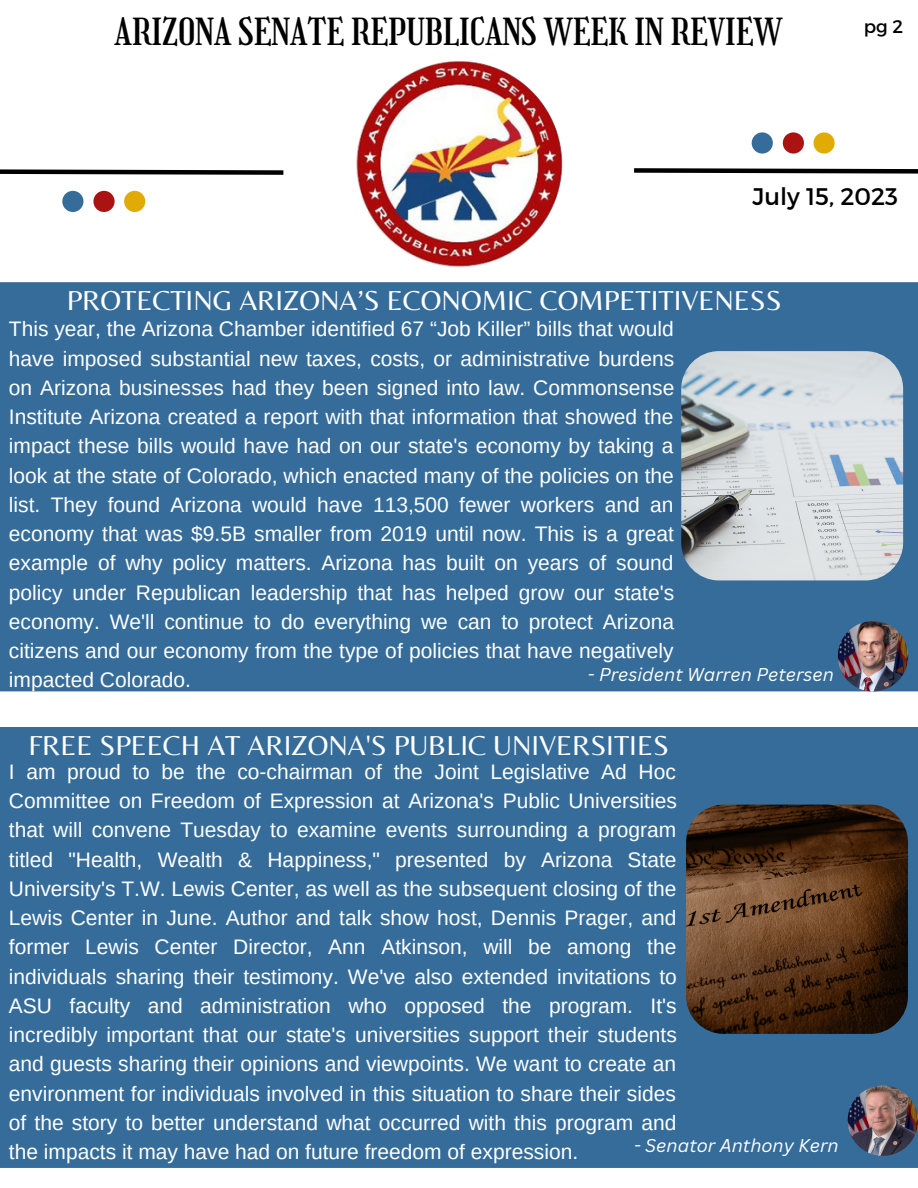
<style>
.page{position:relative;width:918px;height:1188px;background:#fff}
.page>*{position:absolute;margin:0;border:0;box-sizing:border-box;transform-origin:0 0}
.t1{font:36.45px "Girassol";color:#000}
.t2{font:28.5px "Belleza";color:#fff}
.t3{font:24px "Montserrat";color:#000}
.t4{font:21px/29.2px "Arimo";color:#fff;text-align:justify}
.t5{font:18.3px "Montserrat";color:#000}
.t6{font:italic 18px "Canva Sans";color:#fff}
</style>
<div class="page">
<svg style="left:0;top:169px;width:284px;height:6px;background:#3f3f3f"></svg>
<svg style="left:634px;top:168px;width:284px;height:6px;background:#3f3f3f"></svg>
<div style="left:0;top:282px;width:918px;height:409px;background:#356c9a"></div>
<div style="left:752px;top:132px;width:21px;height:22px;background:#356c9a;border-radius:50%"></div>
<div style="left:783px;top:132px;width:21px;height:22px;background:#ab1212;border-radius:50%"></div>
<div style="left:814px;top:132px;width:21px;height:22px;background:#dfab04;border-radius:50%"></div>
<div style="left:62px;top:191px;width:21px;height:21px;background:#356c9a;border-radius:50%"></div>
<div style="left:93px;top:191px;width:22px;height:21px;background:#ab1212;border-radius:50%"></div>
<div style="left:124px;top:191px;width:21px;height:21px;background:#dfab04;border-radius:50%"></div>
<div style="left:0;top:727px;width:918px;height:441px;background:#356c9a"></div>
<img style="left:356px;top:61px;width:206px;height:206px">
<img style="left:848px;top:1086px;width:70px;height:70px">
<img style="left:686px;top:805px;width:222px;height:229px;border-radius:38px">
<img style="left:681px;top:351px;width:222px;height:229px;border-radius:38px">
<img style="left:838px;top:621px;width:70px;height:70px">
<p class="t1" style="left:115px;top:10px;width:669px">ARIZONA SENATE REPUBLICANS WEEK IN REVIEW</p>
<p class="t5" style="left:864px;top:15px;width:41px">pg 2</p>
<p class="t3" style="left:752px;top:181px;width:147px">July 15, 2023</p>
<p class="t2" style="left:67px;top:283px;width:716px">PROTECTING ARIZONA’S ECONOMIC COMPETITIVENESS</p>
<p class="t4" style="left:9px;top:315px;width:667px">This year, the Arizona Chamber identified 67 “Job Killer” bills that would have imposed substantial new taxes, costs, or administrative burdens on Arizona businesses had they been signed into law. Commonsense Institute Arizona created a report with that information that showed the impact these bills would have had on our state's economy by taking a look at the state of Colorado, which enacted many of the policies on the list. They found Arizona would have 113,500 fewer workers and an economy that was $9.5B smaller from 2019 until now. This is a great example of why policy matters. Arizona has built on years of sound policy under Republican leadership that has helped grow our state's economy. We'll continue to do everything we can to protect Arizona citizens and our economy from the type of policies that have negatively impacted Colorado.</p>
<p class="t6" style="left:588px;top:662px;width:248px">- President Warren Petersen</p>
<p class="t2" style="left:28px;top:729px;width:642px">FREE SPEECH AT ARIZONA'S PUBLIC UNIVERSITIES</p>
<p class="t4" style="left:9px;top:757px;width:670px">I am proud to be the co-chairman of the Joint Legislative Ad Hoc Committee on Freedom of Expression at Arizona's Public Universities that will convene Tuesday to examine events surrounding a program titled "Health, Wealth &amp; Happiness," presented by Arizona State University's T.W. Lewis Center, as well as the subsequent closing of the Lewis Center in June. Author and talk show host, Dennis Prager, and former Lewis Center Director, Ann Atkinson, will be among the individuals sharing their testimony. We've also extended invitations to ASU faculty and administration who opposed the program. It's incredibly important that our state's universities support their students and guests sharing their opinions and viewpoints. We want to create an environment for individuals involved in this situation to share their sides of the story to better understand what occurred with this program and the impacts it may have had on future freedom of expression.</p>
<p class="t6" style="left:634px;top:1133px;width:206px">- Senator Anthony Kern</p>
</div>
